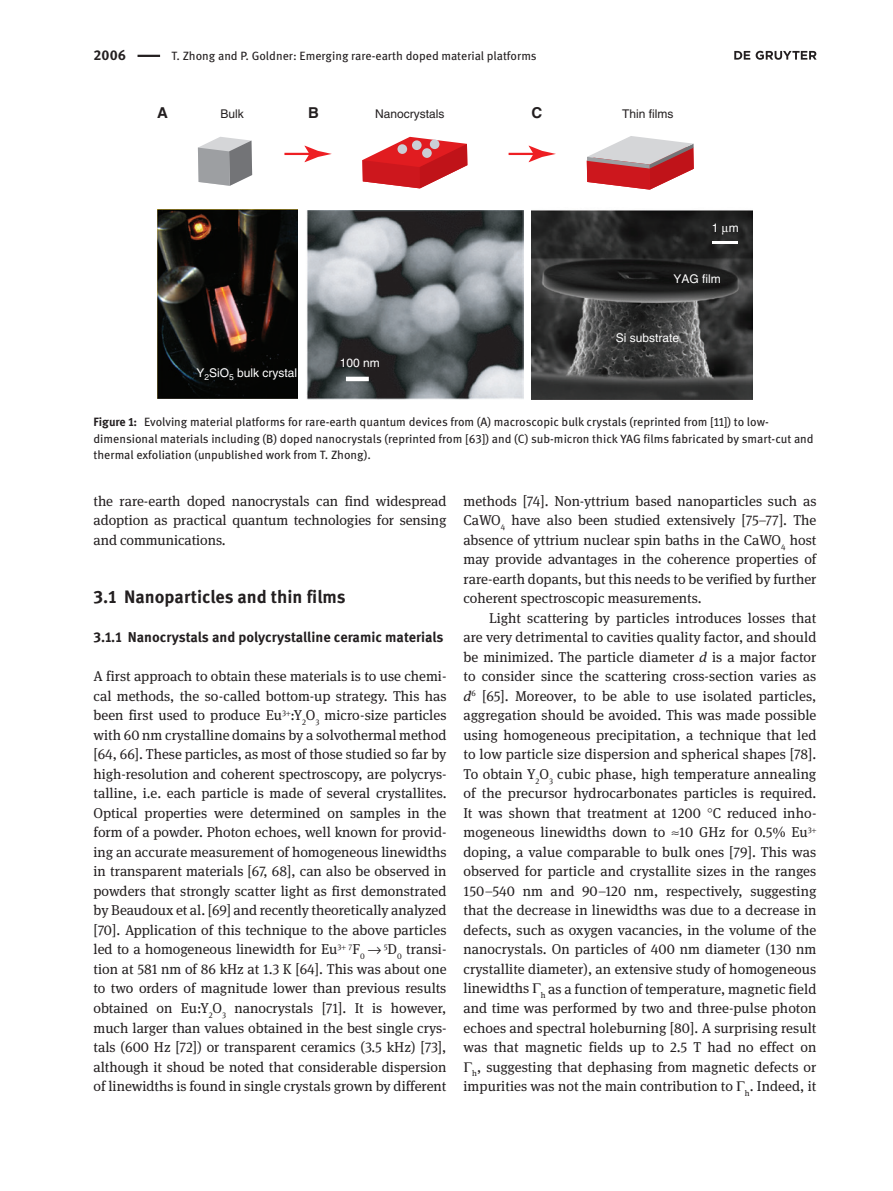
<style>
.page{position:relative;width:893px;height:1191px;background:#fff}
.page>*{position:absolute;margin:0;border:0;box-sizing:border-box;transform-origin:0 0}
.t1{font:700 18px "DG Meta Science";color:#231f20}
.t2{font:700 15px "Helvetica";color:#231f20}
.t3{font:14.25px/19.5px "DG Meta Serif Science";letter-spacing:.005em;color:#231f20;text-align:justify}
.t4{font:700 14.25px "DG Meta Science";color:#231f20}
.t5{font:12px/16.5px "DG Meta Science";color:#231f20}
.t6{font:12px "Helvetica";color:#fff}
.t7{font:12px "Helvetica";color:#231f20}
.s1{font-weight:700}
.s2{font-style:italic}
</style>
<div class="page">
<hr style="left:138px;top:55px;width:22px;height:2px;background:#231f20">
<svg style="left:362px;top:137px;width:105px;height:51px"></svg>
<img style="left:255px;top:210px;width:269px;height:190px">
<img style="left:157px;top:210px;width:141px;height:188px">
<img style="left:531px;top:210px;width:222px;height:190px">
<hr style="left:713px;top:241px;width:25px;height:2px;background:#fff">
<svg style="left:198px;top:137px;width:54px;height:49px;background:#a7a8ab"></svg>
<svg style="left:587px;top:136px;width:107px;height:54px"></svg>
<hr style="left:284px;top:153px;width:29px;height:2px;background:#ee1f23">
<svg style="left:304px;top:146px;width:28px;height:16px"></svg>
<div style="left:430px;top:139px;width:9px;height:10px;background:#cbced5;border-radius:50%"></div>
<div style="left:412px;top:140px;width:10px;height:10px;background:#cbced5;border-radius:50%"></div>
<div style="left:397px;top:144px;width:10px;height:10px;background:#cbced5;border-radius:50%"></div>
<div style="left:422px;top:148px;width:10px;height:10px;background:#cbced5;border-radius:50%"></div>
<hr style="left:346px;top:377px;width:23px;height:4px;background:#fff">
<hr style="left:509px;top:153px;width:29px;height:2px;background:#ee1f23">
<svg style="left:529px;top:146px;width:27px;height:16px"></svg>
<svg style="left:734px;top:51px;width:83px;height:9px"></svg>
<svg style="left:722px;top:226px;width:7px;height:8px"></svg>
<p class="t4" style="left:94px;top:44px;width:34px">2006</p>
<p class="t5" style="left:172px;top:47px;width:367px">T. Zhong and P. Goldner: Emerging rare-earth doped material platforms</p>
<p class="t7" style="left:221px;top:107px;width:25px">Bulk</p>
<p class="t7" style="left:375px;top:107px;width:71px">Nanocrystals</p>
<p class="t2" style="left:532px;top:103px;width:12px">C</p>
<p class="t7" style="left:622px;top:107px;width:53px">Thin films</p>
<p class="t2" style="left:157px;top:103px;width:12px">A</p>
<p class="t2" style="left:308px;top:103px;width:12px">B</p>
<p class="t6" style="left:712px;top:221px;width:28px">1 m</p>
<p class="t6" style="left:674px;top:271px;width:49px">YAG film</p>
<p class="t6" style="left:196px;top:366px;width:102px">Y<sub>2</sub>SiO<sub>5</sub> bulk crystal</p>
<p class="t6" style="left:340px;top:355px;width:42px">100 nm</p>
<p class="t6" style="left:616px;top:331px;width:65px">Si substrate</p>
<p class="t5" style="left:94px;top:413px;width:722px"><span class="s1">Figure 1:</span> Evolving material platforms for rare-earth quantum devices from (A) macroscopic bulk crystals (reprinted from [11]) to low&shy;dimensional materials including (B) doped nanocrystals (reprinted from [63]) and (C) sub-micron thick YAG films fabricated by smart-cut and thermal exfoliation (unpublished work from T. Zhong).</p>
<p class="t3" style="left:94px;top:491px;width:354px">the rare-earth doped nanocrystals can find widespread adoption as practical quantum technologies for sensing and communications.</p>
<p class="t1" style="left:94px;top:582px;width:254px">3.1 Nanoparticles and thin films</p>
<p class="t4" style="left:94px;top:626px;width:351px">3.1.1 Nanocrystals and polycrystalline ceramic materials</p>
<p class="t3" style="left:94px;top:666px;width:354px">A first approach to obtain these materials is to use chemi&shy;cal methods, the so-called bottom-up strategy. This has been first used to produce Eu<sup>3</sup> :Y<sub>2</sub>O<sub>3</sub> micro-size particles with 60 nm crystalline domains by a solvothermal method [64, 66]. These particles, as most of those studied so far by high-resolution and coherent spectroscopy, are polycrys&shy;talline, i.e. each particle is made of several crystallites.<br>Optical properties were determined on samples in the form of a powder. Photon echoes, well known for provid&shy;ing an accurate measurement of homogeneous linewidths in transparent materials [67, 68], can also be observed in powders that strongly scatter light as first demonstrated by Beaudoux et al. [69] and recently theoretically analyzed [70]. Application of this technique to the above particles led to a homogeneous linewidth for Eu<sup>3</sup> <sup>7</sup>F<sub>0</sub> → <sup>5</sup>D<sub>0</sub> transi&shy;tion at 581 nm of 86 kHz at 1.3 K [64]. This was about one to two orders of magnitude lower than previous results obtained on Eu:Y<sub>2</sub>O<sub>3</sub> nanocrystals [71]. It is however, much larger than values obtained in the best single crys&shy;tals (600 Hz [72]) or transparent ceramics (3.5 kHz) [73], although it shoud be noted that considerable dispersion of linewidths is found in single crystals grown by different</p>
<p class="t3" style="left:463px;top:491px;width:354px">methods [74]. Non-yttrium based nanoparticles such as CaWO<sub>4</sub> have also been studied extensively [75–77]. The absence of yttrium nuclear spin baths in the CaWO<sub>4</sub> host may provide advantages in the coherence properties of rare-earth dopants, but this needs to be verified by further coherent spectroscopic measurements.</p>
<p class="t3" style="left:489px;top:608px;width:329px">Light scattering by particles introduces losses that</p>
<p class="t3" style="left:463px;top:627px;width:354px">are very detrimental to cavities quality factor, and should</p>
<p class="t3" style="left:463px;top:647px;width:354px">be minimized. The particle diameter <span class="s2">d</span> is a major factor</p>
<p class="t3" style="left:463px;top:666px;width:354px">to consider since the scattering cross-section varies as</p>
<p class="t3" style="left:463px;top:686px;width:354px"><span class="s2">d</span><sup>6</sup> [65]. Moreover, to be able to use isolated particles,</p>
<p class="t3" style="left:463px;top:705px;width:354px">aggregation should be avoided. This was made possible</p>
<p class="t3" style="left:463px;top:725px;width:354px">using homogeneous precipitation, a technique that led</p>
<p class="t3" style="left:463px;top:744px;width:354px">to low particle size dispersion and spherical shapes [78].</p>
<p class="t3" style="left:463px;top:764px;width:354px">To obtain Y<sub>2</sub>O<sub>3</sub> cubic phase, high temperature annealing</p>
<p class="t3" style="left:463px;top:783px;width:354px">of the precursor hydrocarbonates particles is required.</p>
<p class="t3" style="left:463px;top:803px;width:354px">It was shown that treatment at 1200 C reduced inho-</p>
<p class="t3" style="left:463px;top:822px;width:350px">mogeneous linewidths down to ≈10 GHz for 0.5% Eu<sup>3</sup></p>
<p class="t3" style="left:463px;top:842px;width:354px">doping, a value comparable to bulk ones [79]. This was</p>
<p class="t3" style="left:463px;top:861px;width:354px">observed for particle and crystallite sizes in the ranges</p>
<p class="t3" style="left:463px;top:881px;width:354px">150–540 nm and 90–120 nm, respectively, suggesting</p>
<p class="t3" style="left:463px;top:900px;width:354px">that the decrease in linewidths was due to a decrease in</p>
<p class="t3" style="left:463px;top:920px;width:354px">defects, such as oxygen vacancies, in the volume of the</p>
<p class="t3" style="left:463px;top:939px;width:354px">nanocrystals. On particles of 400 nm diameter (130 nm</p>
<p class="t3" style="left:463px;top:959px;width:354px">crystallite diameter), an extensive study of homogeneous</p>
<p class="t3" style="left:463px;top:978px;width:354px">linewidths <sub>h</sub> as a function of temperature, magnetic field</p>
<p class="t3" style="left:463px;top:998px;width:354px">and time was performed by two and three-pulse photon</p>
<p class="t3" style="left:463px;top:1017px;width:354px">echoes and spectral holeburning [80]. A surprising result</p>
<p class="t3" style="left:463px;top:1037px;width:354px">was that magnetic fields up to 2.5 T had no effect on</p>
<p class="t3" style="left:472px;top:1056px;width:346px"><sub>h</sub>, suggesting that dephasing from magnetic defects or</p>
<p class="t3" style="left:463px;top:1076px;width:354px">impurities was not the main contribution to <sub>h</sub>. Indeed, it</p>
</div>
